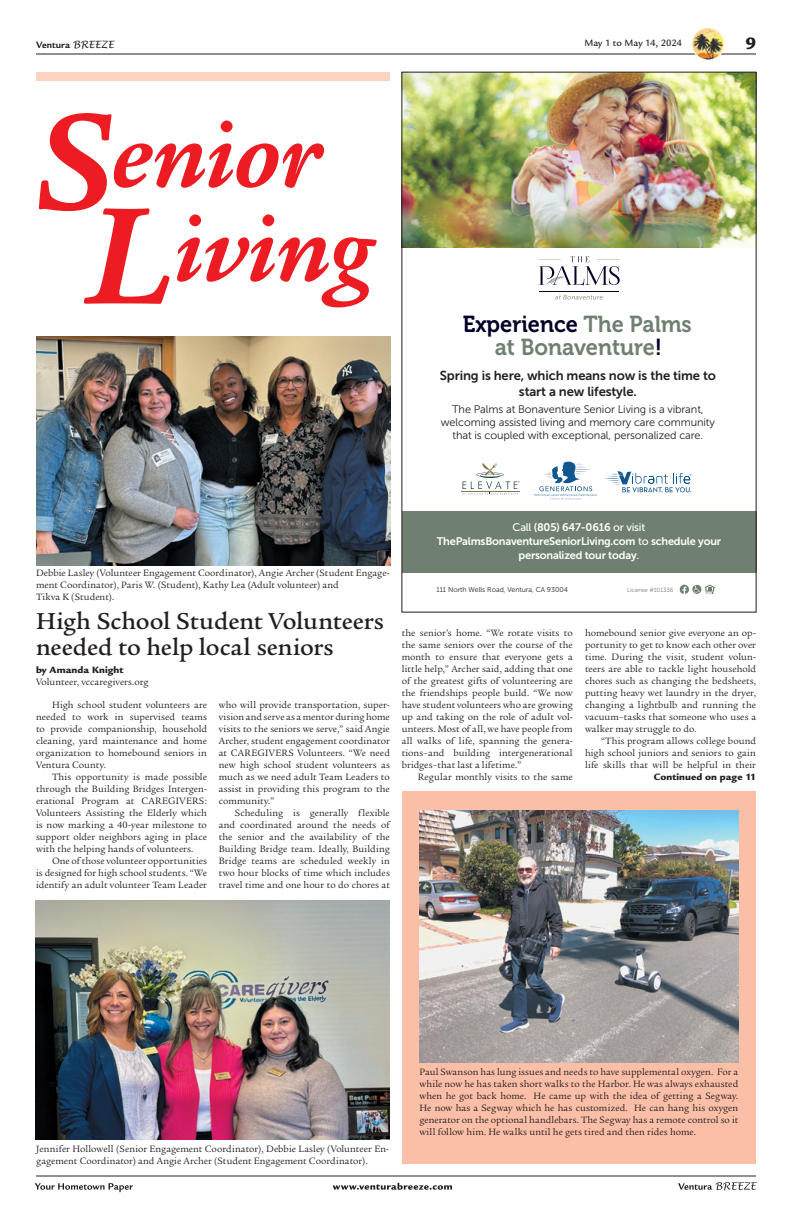
<style>
.page{position:relative;width:792px;height:1224px;background:#fff}
.page>*{position:absolute;margin:0;border:0;box-sizing:border-box;transform-origin:0 0}
.t1{font:italic 700 99.6px "Legacy Serif";letter-spacing:-.005em;color:#ed1c23}
.t2{font:500 25px/26px "Legacy Serif";color:#221e1f}
.t3{font:23px/23px "Museo 700";color:#6f7f70;text-align:center;scale:.95 1}
.t4{font:900 18px "Legacy Sans";color:#221e1f}
.t5{font:13px/15.6px "Museo Sans 700";letter-spacing:-.01em;color:#231f20;text-align:center}
.t6{font:11px/13.2px "Museo Sans 300";letter-spacing:-.01em;color:#231f20;text-align:center}
.t7{font:11px/14px "Museo Sans 700";letter-spacing:-.02em;color:#fff;text-align:center}
.t8{font:10px/12px "Legacy Serif";letter-spacing:.005em;color:#221e1f;text-align:justify}
.t9{font:900 10px "Legacy Sans";letter-spacing:.01em;color:#221e1f}
.t10{font:500 10px "Legacy Sans";color:#221e1f}
.t11{font:700 10px "Legacy Sans";letter-spacing:.005em;color:#221e1f}
.t12{font:7px "Museo Sans 300";color:#231f20}
.t13{font:6px "Museo Sans 300";color:#6f7f70}
.s1{font-family:"Lucida Handwriting";font-weight:400;font-style:italic}
.s2{font-size:149.4px}
.s3{color:#000027}
.s4{font-family:"Museo Sans 500"}
</style>
<div class="page">
<svg style="left:35px;top:1182px;width:722px;height:10px"></svg>
<hr style="left:36px;top:54px;width:720px;height:1px;background:#221e1f">
<hr style="left:36px;top:1176px;width:720px;height:1px;background:#221e1f">
<img style="left:692px;top:28px;width:32px;height:32px;border-radius:16px">
<div style="left:692px;top:27px;width:33px;height:33px;border:1px solid #fff;border-radius:50%"></div>
<div style="left:402px;top:792px;width:354px;height:372px;background:#fbbea7"></div>
<div style="left:36px;top:72px;width:354px;height:9px;background:#fcd2c1"></div>
<img style="left:404px;top:74px;width:350px;height:174px">
<svg style="left:680px;top:585px;width:35px;height:9px"></svg>
<div style="left:402px;top:511px;width:354px;height:62px;background:#6f7f70"></div>
<hr style="left:461px;top:491px;width:58px;height:1px;background:#85754c">
<svg style="left:462px;top:463px;width:58px;height:32px"></svg>
<hr style="left:539px;top:292px;width:80px;height:1px;background:#000027">
<svg style="left:538px;top:256px;width:82px;height:30px"></svg>
<svg style="left:555px;top:295px;width:48px;height:5px"></svg>
<svg style="left:534px;top:462px;width:157px;height:38px"></svg>
<img style="left:419px;top:811px;width:319px;height:251px">
<img style="left:36px;top:336px;width:354px;height:229px">
<img style="left:36px;top:900px;width:354px;height:240px">
<p class="t11" style="left:36px;top:39px;width:79px">Ventura <span class="s1">BREEZE</span></p>
<p class="t10" style="left:584px;top:37px;width:99px">May 1 to May 14, 2024</p>
<h3 class="t4" style="left:746px;top:32px;width:12px">9</h3>
<h1 class="t1" style="left:36px;top:99px;width:288px"><span class="s2">S</span>enior</h1>
<h1 class="t1" style="left:87px;top:193px;width:288px"><span class="s2">L</span>iving</h1>
<h3 class="t3" style="left:463px;top:313px;width:243px"><span class="s3">Experience</span> The Palms at Bonaventure<span class="s3">!</span></h3>
<h3 class="t5" style="left:440px;top:368px;width:278px">Spring is here, which means now is the time to start a new lifestyle.</h3>
<p class="t6" style="left:441px;top:402px;width:276px">The Palms at Bonaventure Senior Living is a vibrant, welcoming assisted living and memory care community that is coupled with exceptional, personalized care.</p>
<p class="t8" style="left:36px;top:567px;width:355px;text-align:left">Debbie Lasley (Volunteer Engagement Coordinator), Angie Archer (Student Engage&shy;ment Coordinator), Paris W. (Student), Kathy Lea (Adult volunteer) and<br>Tikva K (Student).</p>
<h2 class="t2" style="left:36px;top:608px;width:349px">High School Student Volunteers needed to help local seniors</h2>
<p class="t9" style="left:36px;top:664px;width:89px">by Amanda Knight</p>
<p class="t8" style="left:36px;top:676px;width:114px">Volunteer, vccaregivers.org</p>
<p class="t8" style="left:219px;top:699px;width:173px">who will provide transportation, super&shy;vision and serve as a mentor during home visits to the seniors we serve,” said Angie Archer, student engagement coordinator at CAREGIVERS Volunteers. “We need new high school student volunteers as much as we need adult Team Leaders to assist in providing this program to the community.”</p>
<p class="t8" style="left:219px;top:807px;width:173px;text-indent:16px">Scheduling is generally flexible and coordinated around the needs of the senior and the availability of the Building Bridge team. Ideally, Building Bridge teams are scheduled weekly in two hour blocks of time which includes travel time and one hour to do chores at</p>
<p class="t8" style="left:36px;top:699px;width:173px;text-indent:16px">High school student volunteers are needed to work in supervised teams to provide companionship, household cleaning, yard maintenance and home organization to homebound seniors in Ventura County.</p>
<p class="t8" style="left:36px;top:771px;width:173px;text-indent:16px">This opportunity is made possible through the Building Bridges Intergen&shy;erational Program at CAREGIVERS:<br>Volunteers Assisting the Elderly which is now marking a 40-year milestone to support older neighbors aging in place with the helping hands of volunteers.</p>
<p class="t8" style="left:36px;top:855px;width:173px;text-indent:16px">One of those volunteer opportunities is designed for high school students. “We identify an adult volunteer Team Leader</p>
<p class="t7" style="left:437px;top:520px;width:286px"><span class="s4">Call</span> (805) 647-0616 <span class="s4">or visit<br></span>ThePalmsBonaventureSeniorLiving.com <span class="s4">to</span> schedule your personalized tour today<span class="s4">.</span></p>
<p class="t12" style="left:436px;top:586px;width:133px">111 North Wells Road, Ventura, CA 93004</p>
<p class="t13" style="left:627px;top:586px;width:48px">License #101336</p>
<p class="t8" style="left:402px;top:627px;width:173px">the senior’s home. “We rotate visits to the same seniors over the course of the month to ensure that everyone gets a little help,” Archer said, adding that one of the greatest gifts of volunteering are the friendships people build. “We now have student volunteers who are growing up and taking on the role of adult vol&shy;unteers. Most of all, we have people from all walks of life, spanning the genera&shy;tions–and building intergenerational bridges–that last a lifetime.”</p>
<p class="t8" style="left:418px;top:771px;width:156px">Regular monthly visits to the same</p>
<p class="t8" style="left:585px;top:627px;width:173px">homebound senior give everyone an op&shy;portunity to get to know each other over time. During the visit, student volun&shy;teers are able to tackle light household chores such as changing the bedsheets, putting heavy wet laundry in the dryer, changing a lightbulb and running the vacuum–tasks that someone who uses a walker may struggle to do.</p>
<p class="t8" style="left:585px;top:735px;width:172px;text-indent:16px">“This program allows college bound high school juniors and seniors to gain life skills that will be helpful in their</p>
<p class="t9" style="left:654px;top:771px;width:104px">Continued on page 11</p>
<p class="t8" style="left:36px;top:1143px;width:354px">Jennifer Hollowell (Senior Engagement Coordinator), Debbie Lasley (Volunteer En&shy;gagement Coordinator) and Angie Archer (Student Engagement Coordinator).</p>
<p class="t8" style="left:419px;top:1066px;width:320px">Paul Swanson has lung issues and needs to have supplemental oxygen. For a while now he has taken short walks to the Harbor. He was always exhausted when he got back home. He came up with the idea of getting a Segway.<br>He now has a Segway which he has customized. He can hang his oxygen generator on the optional handlebars. The Segway has a remote control so it will follow him. He walks until he gets tired and then rides home.</p>
</div>
